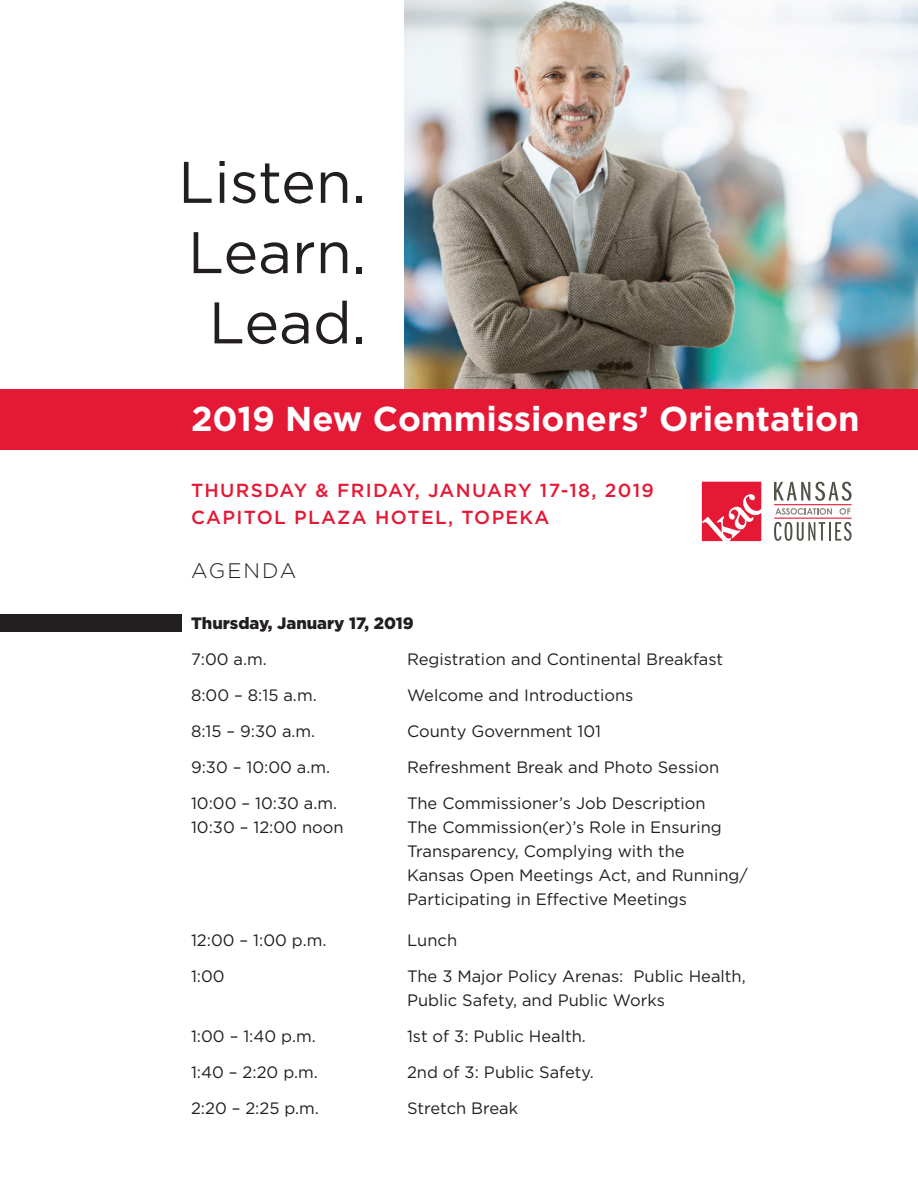
<style>
.page{position:relative;width:918px;height:1188px;background:#fff}
.page>*{position:absolute;margin:0;border:0;box-sizing:border-box;transform-origin:0 0}
.t1{font:58.5px "Gotham";color:#231f20}
.t2{font:700 34.5px "Gotham";color:#fff}
.t3{font:300 21px "Gotham";letter-spacing:.1em;color:#231f20}
.t4{font:500 18.9px "Gotham";letter-spacing:.07em;color:#e51836}
.t5{font:16.5px/24px "Gotham";color:#231f20}
.t6{font:900 16.5px "Gotham";color:#231f20}
</style>
<div class="page">
<img style="left:405px;top:0;width:513px;height:389px">
<div style="left:0;top:389px;width:918px;height:61px;background:#e51836"></div>
<div style="left:0;top:614px;width:181px;height:17px;background:#231f20"></div>
<svg style="left:774px;top:482px;width:78px;height:59px"></svg>
<svg style="left:702px;top:482px;width:59px;height:59px;background:#e9425b"></svg>
<p class="t1" style="left:178px;top:150px;width:190px">Listen.</p>
<p class="t1" style="left:188px;top:220px;width:180px">Learn.</p>
<p class="t1" style="left:209px;top:290px;width:159px">Lead.</p>
<p class="t2" style="left:191px;top:399px;width:670px">2019 New Commissioners’ Orientation</p>
<p class="t4" style="left:191px;top:480px;width:464px">THURSDAY &amp; FRIDAY, JANUARY 17-18, 2019</p>
<p class="t4" style="left:191px;top:507px;width:360px">CAPITOL PLAZA HOTEL, TOPEKA</p>
<p class="t3" style="left:191px;top:560px;width:107px">AGENDA</p>
<p class="t6" style="left:191px;top:614px;width:224px">Thursday, January 17, 2019</p>
<p class="t5" style="left:191px;top:647px;width:77px">7:00 a.m.</p>
<p class="t5" style="left:407px;top:647px;width:318px">Registration and Continental Breakfast</p>
<p class="t5" style="left:191px;top:683px;width:127px">8:00 – 8:15 a.m.</p>
<p class="t5" style="left:407px;top:683px;width:228px">Welcome and Introductions</p>
<p class="t5" style="left:191px;top:719px;width:126px">8:15 – 9:30 a.m.</p>
<p class="t5" style="left:407px;top:719px;width:196px">County Government 101</p>
<p class="t5" style="left:191px;top:755px;width:141px">9:30 – 10:00 a.m.</p>
<p class="t5" style="left:407px;top:755px;width:314px">Refreshment Break and Photo Session</p>
<p class="t5" style="left:191px;top:791px;width:148px">10:00 – 10:30 a.m.</p>
<p class="t5" style="left:407px;top:791px;width:300px">The Commissioner’s Job Description</p>
<p class="t5" style="left:191px;top:815px;width:154px">10:30 – 12:00 noon</p>
<p class="t5" style="left:407px;top:815px;width:342px">The Commission(er)’s Role in Ensuring Transparency, Complying with the<br>Kansas Open Meetings Act, and Running/ Participating in Effective Meetings</p>
<p class="t5" style="left:191px;top:928px;width:137px">12:00 – 1:00 p.m.</p>
<p class="t5" style="left:407px;top:928px;width:52px">Lunch</p>
<p class="t5" style="left:191px;top:964px;width:35px">1:00</p>
<p class="t5" style="left:407px;top:964px;width:340px">The 3 Major Policy Arenas: Public Health,<br>Public Safety, and Public Works</p>
<p class="t5" style="left:191px;top:1024px;width:126px">1:00 – 1:40 p.m.</p>
<p class="t5" style="left:407px;top:1024px;width:180px">1st of 3: Public Health.</p>
<p class="t5" style="left:191px;top:1060px;width:128px">1:40 – 2:20 p.m.</p>
<p class="t5" style="left:407px;top:1060px;width:188px">2nd of 3: Public Safety.</p>
<p class="t5" style="left:191px;top:1096px;width:129px">2:20 – 2:25 p.m.</p>
<p class="t5" style="left:407px;top:1096px;width:113px">Stretch Break</p>
</div>
